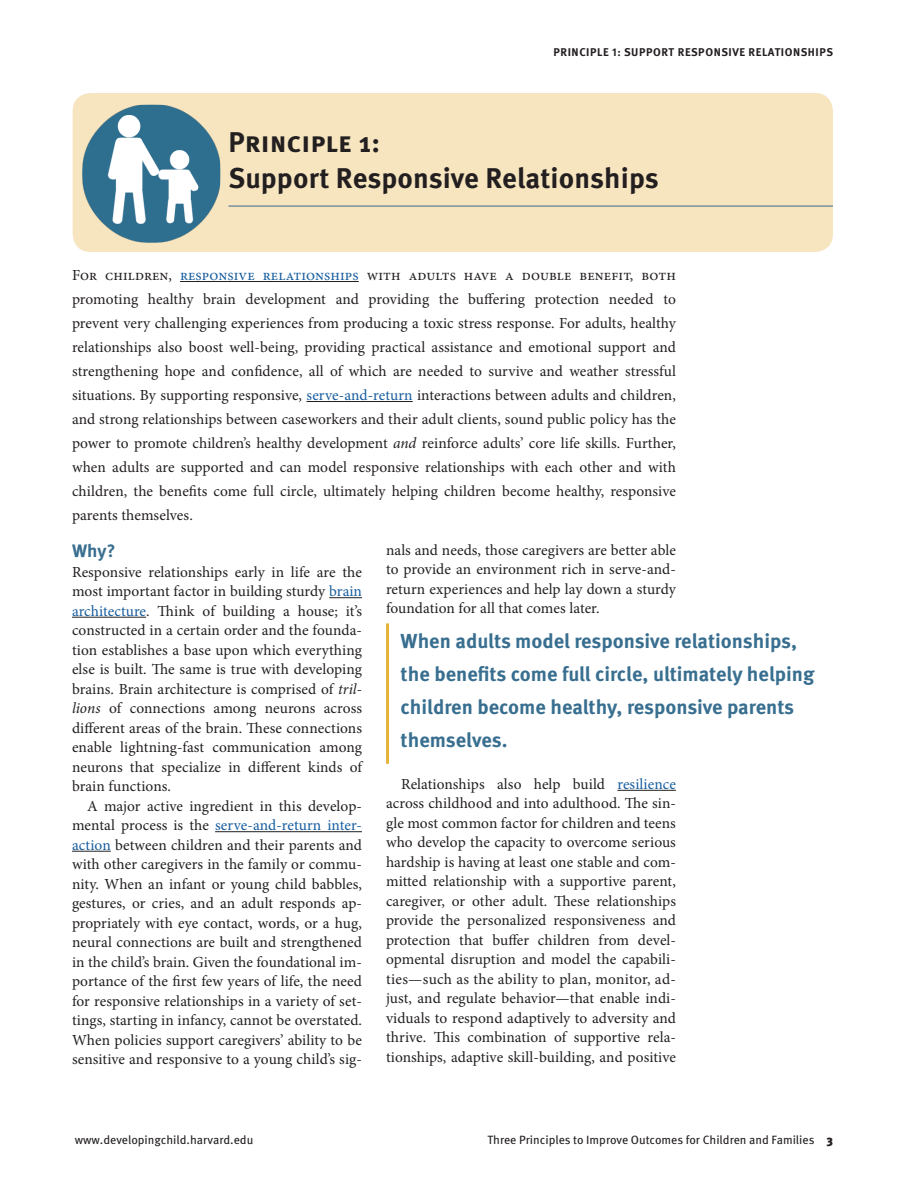
<style>
.page{position:relative;width:905px;height:1188px;background:#fff}
.page>*{position:absolute;margin:0;border:0;box-sizing:border-box;transform-origin:0 0}
.subhed_1{font:700 28.5px/36px "Meta OT";color:#231f20}
.pullquote_left{font:700 20.25px/33px "Meta OT";color:#386e8f}
.intro_text_no_indent{font:700 18px "Meta OT";color:#386e8f}
.intro_text_no_indent-2{font:15.3px/19.5px "Minion Pro";letter-spacing:.005em;color:#231f20;text-align:justify}
.sidebar1_text{font:12px "Meta OT";color:#231f20}
.header_right{font:700 11.25px "Meta OT";letter-spacing:.05em;color:#231f20}
.s1{color:#175d9e}
.s2{font-style:italic}
.s3{font-weight:900}
</style>
<div class="page">
<div style="left:73px;top:93px;width:760px;height:159px;background:#f6e5bf;border-radius:18px"></div>
<img style="left:82px;top:105px;width:138px;height:138px">
<hr style="left:228px;top:206px;width:604px;height:1px;background:#386e8f">
<hr style="left:329px;top:597px;width:33px;height:1px;background:#231f20">
<hr style="left:72px;top:617px;width:74px;height:1px;background:#231f20">
<hr style="left:215px;top:831px;width:147px;height:1px;background:#231f20">
<hr style="left:72px;top:851px;width:39px;height:1px;background:#231f20">
<hr style="left:617px;top:790px;width:59px;height:1px;background:#231f20">
<hr style="left:180px;top:281px;width:179px;height:1px;background:#231f20">
<hr style="left:306px;top:401px;width:107px;height:1px;background:#231f20">
<hr style="left:386px;top:623px;width:3px;height:141px;background:#e5b53a">
<p class="header_right" style="left:553px;top:45px;width:281px">PRINCIPLE 1: SUPPORT RESPONSIVE RELATIONSHIPS</p>
<p class="subhed_1" style="left:228px;top:124px;width:432px">Principle 1:<br>Support Responsive Relationships</p>
<p class="intro_text_no_indent-2" style="left:72px;top:263px;width:605px;line-height:24px">For children, <span class="s1">responsive relationships</span> with adults have a double benefit, both promoting healthy brain development and providing the buffering protection needed to prevent very challenging experiences from producing a toxic stress response. For adults, healthy relationships also boost well-being, providing practical assistance and emotional support and strengthening hope and confidence, all of which are needed to survive and weather stressful situations. By supporting responsive, <span class="s1">serve-and-return</span> interactions between adults and children, and strong relationships between caseworkers and their adult clients, sound public policy has the power to promote children’s healthy development <span class="s2">and</span> reinforce adults’ core life skills. Further, when adults are supported and can model responsive relationships with each other and with children, the benefits come full circle, ultimately helping children become healthy, responsive parents themselves.</p>
<p class="intro_text_no_indent" style="left:72px;top:540px;width:45px">Why?</p>
<p class="intro_text_no_indent-2" style="left:72px;top:562px;width:293px">Responsive relationships early in life are the most important factor in building sturdy <span class="s1">brain architecture</span>. Think of building a house; it’s constructed in a certain order and the founda&shy;tion establishes a base upon which everything else is built. The same is true with developing brains. Brain architecture is comprised of <span class="s2">tril&shy;lions</span> of connections among neurons across different areas of the brain. These connections enable lightning-fast communication among neurons that specialize in different kinds of brain functions.</p>
<p class="intro_text_no_indent-2" style="left:72px;top:796px;width:291px;text-indent:15px">A major active ingredient in this develop&shy;mental process is the <span class="s1">serve-and-return inter&shy;action</span> between children and their parents and with other caregivers in the family or commu&shy;nity. When an infant or young child babbles, gestures, or cries, and an adult responds ap&shy;propriately with eye contact, words, or a hug, neural connections are built and strengthened in the child’s brain. Given the foundational im&shy;portance of the first few years of life, the need for responsive relationships in a variety of set&shy;tings, starting in infancy, cannot be overstated.<br>When policies support caregivers’ ability to be sensitive and responsive to a young child’s sig-</p>
<p class="intro_text_no_indent-2" style="left:386px;top:540px;width:292px">nals and needs, those caregivers are better able to provide an environment rich in serve-and&shy;return experiences and help lay down a sturdy foundation for all that comes later.</p>
<p class="pullquote_left" style="left:400px;top:625px;width:415px">When adults model responsive relationships, the benefits come full circle, ultimately helping children become healthy, responsive parents themselves.</p>
<p class="intro_text_no_indent-2" style="left:386px;top:774px;width:291px;text-indent:15px">Relationships also help build <span class="s1">resilience </span>across childhood and into adulthood. The sin&shy;gle most common factor for children and teens who develop the capacity to overcome serious hardship is having at least one stable and com&shy;mitted relationship with a supportive parent, caregiver, or other adult. These relationships provide the personalized responsiveness and protection that buffer children from devel&shy;opmental disruption and model the capabili&shy;ties—such as the ability to plan, monitor, ad&shy;just, and regulate behavior—that enable indi&shy;viduals to respond adaptively to adversity and thrive. This combination of supportive rela&shy;tionships, adaptive skill-building, and positive</p>
<p class="sidebar1_text" style="left:75px;top:1132px;width:180px">www.developingchild.harvard.edu</p>
<p class="sidebar1_text" style="left:487px;top:1132px;width:347px">Three Principles to Improve Outcomes for Children and Families <span class="s3">3</span></p>
</div>
